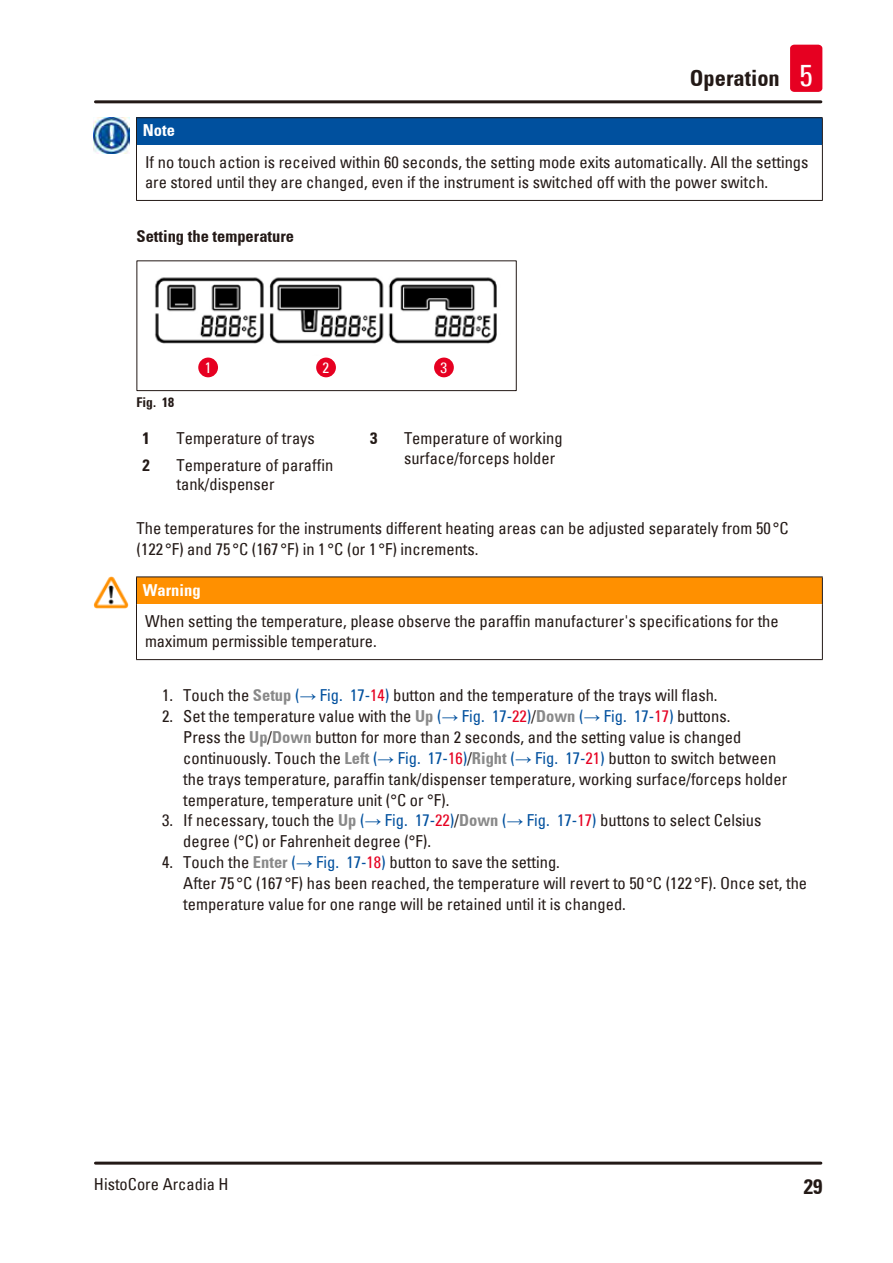
<style>
.page{position:relative;width:893px;height:1263px;background:#fff}
.page>*{position:absolute;margin:0;border:0;box-sizing:border-box;transform-origin:0 0}
.t1{font:700 condensed 22.5px "Univers";color:#231916}
.t2{font:700 condensed 21px "Univers";color:#231916}
.Source_of_danger{font:condensed 16.5px/20.9px "Univers";color:#231916}
.Description_text{font:condensed 16.5px/20.9px "Univers";color:#231916}
.Table_text{font:condensed 16.5px/19.8px "Univers";color:#231916}
.Subheading{font:700 condensed 16.5px "Univers";color:#231916}
.Signalword__no_use_a{font:700 condensed 16.5px "Univers";color:#fff}
.Table_heading{font:700 condensed 16.5px "Univers";color:#231916}
.t3{font:condensed 15px "Univers";color:#fff}
.t4{font:700 condensed 13.5px "Univers";color:#231916}
.s1{font-weight:400;font-size:30px;color:#fff}
.s2{font-weight:700;color:#898989}
.s3{color:#00509e}
.s4{font-family:"Arial";font-stretch:normal;color:#00509e}
.s5{color:#e60021}
</style>
<div class="page">
<hr style="left:95px;top:100px;width:726px;height:3px;background:#231916">
<hr style="left:95px;top:1161px;width:726px;height:3px;background:#231916">
<div style="left:790px;top:45px;width:32px;height:47px;background:#e60021;border-radius:4px"></div>
<div style="left:136px;top:118px;width:686px;height:27px;background:#00509e"></div>
<hr style="left:136px;top:145px;width:1px;height:55px;background:#231916">
<hr style="left:822px;top:145px;width:1px;height:55px;background:#231916">
<hr style="left:136px;top:200px;width:687px;height:1px;background:#231916">
<hr style="left:136px;top:117px;width:687px;height:1px;background:#231916">
<svg style="left:136px;top:118px;width:1px;height:27px"></svg>
<svg style="left:822px;top:118px;width:1px;height:27px"></svg>
<img style="left:94px;top:118px;width:35px;height:35px">
<img style="left:155px;top:277px;width:342px;height:67px">
<div style="left:136px;top:260px;width:381px;height:131px;border:1px solid #231916"></div>
<div style="left:198px;top:358px;width:20px;height:19px;background:#e60021;border-radius:50%"></div>
<div style="left:316px;top:358px;width:20px;height:19px;background:#e60021;border-radius:50%"></div>
<div style="left:434px;top:358px;width:20px;height:19px;background:#e60021;border-radius:50%"></div>
<div style="left:136px;top:577px;width:686px;height:27px;background:#ff9000"></div>
<hr style="left:136px;top:604px;width:1px;height:55px;background:#231916">
<hr style="left:822px;top:604px;width:1px;height:55px;background:#231916">
<hr style="left:136px;top:659px;width:687px;height:1px;background:#231916">
<hr style="left:136px;top:576px;width:687px;height:1px;background:#231916">
<svg style="left:136px;top:577px;width:1px;height:27px"></svg>
<svg style="left:822px;top:577px;width:1px;height:27px"></svg>
<img style="left:94px;top:577px;width:35px;height:32px">
<h1 class="t1" style="left:690px;top:65px;width:125px">Operation <span class="s1">5</span></h1>
<p class="Signalword__no_use_a" style="left:143px;top:120px;width:34px">Note</p>
<p class="Source_of_danger" style="left:145px;top:152px;width:665px;line-height:19.8px">If no touch action is received within 60 seconds, the setting mode exits automatically. All the settings are stored until they are changed, even if the instrument is switched off with the power switch.</p>
<p class="Subheading" style="left:136px;top:226px;width:159px">Setting the temperature</p>
<p class="t4" style="left:137px;top:394px;width:39px">Fig. 18</p>
<p class="t3" style="left:205px;top:358px;width:8px">1</p>
<p class="t3" style="left:323px;top:358px;width:8px">2</p>
<p class="t3" style="left:440px;top:358px;width:8px">3</p>
<p class="Table_heading" style="left:142px;top:428px;width:9px">1</p>
<p class="Table_text" style="left:177px;top:428px;width:140px">Temperature of trays</p>
<p class="Table_heading" style="left:370px;top:428px;width:9px">3</p>
<p class="Table_text" style="left:404px;top:428px;width:160px">Temperature of working surface/forceps holder</p>
<p class="Table_heading" style="left:143px;top:455px;width:9px">2</p>
<p class="Table_text" style="left:177px;top:454px;width:158px">Temperature of paraffin tank/dispenser</p>
<p class="Description_text" style="left:136px;top:518px;width:654px">The temperatures for the instruments different heating areas can be adjusted separately from 50 °C (122 °F) and 75 °C (167 °F) in 1 °C (or 1 °F) increments.</p>
<p class="Signalword__no_use_a" style="left:143px;top:580px;width:59px">Warning</p>
<p class="Source_of_danger" style="left:145px;top:611px;width:635px;line-height:19.8px">When setting the temperature, please observe the paraffin manufacturer's specifications for the maximum permissible temperature.</p>
<p class="Source_of_danger" style="left:162px;top:684px;width:557px">1. Touch the <span class="s2">Setup</span> <span class="s3">(</span><span class="s4">→</span> <span class="s3">Fig. 17‑</span><span class="s5">14</span><span class="s3">)</span> button and the temperature of the trays will flash.</p>
<p class="Source_of_danger" style="left:183px;top:705px;width:605px;text-indent:-21px">2. Set the temperature value with the <span class="s2">Up</span> <span class="s3">(</span><span class="s4">→</span> <span class="s3">Fig. 17‑</span><span class="s5">22</span><span class="s3">)</span>/<span class="s2">Down</span> <span class="s3">(</span><span class="s4">→</span> <span class="s3">Fig. 17‑</span><span class="s5">17</span><span class="s3">)</span> buttons.<br>Press the <span class="s2">Up</span>/<span class="s2">Down</span> button for more than 2 seconds, and the setting value is changed continuously. Touch the <span class="s2">Left</span> <span class="s3">(</span><span class="s4">→</span> <span class="s3">Fig. 17‑</span><span class="s5">16</span><span class="s3">)</span>/<span class="s2">Right</span> <span class="s3">(</span><span class="s4">→</span> <span class="s3">Fig. 17‑</span><span class="s5">21</span><span class="s3">)</span> button to switch between the trays temperature, paraffin tank/dispenser temperature, working surface/forceps holder temperature, temperature unit (°C or °F).</p>
<p class="Source_of_danger" style="left:183px;top:810px;width:580px;text-indent:-21px">3. If necessary, touch the <span class="s2">Up</span> <span class="s3">(</span><span class="s4">→</span> <span class="s3">Fig. 17‑</span><span class="s5">22</span><span class="s3">)</span>/<span class="s2">Down</span> <span class="s3">(</span><span class="s4">→</span> <span class="s3">Fig. 17‑</span><span class="s5">17</span><span class="s3">)</span> buttons to select Celsius degree (°C) or Fahrenheit degree (°F).</p>
<p class="Source_of_danger" style="left:183px;top:851px;width:625px;text-indent:-21px">4. Touch the <span class="s2">Enter</span> <span class="s3">(</span><span class="s4">→</span> <span class="s3">Fig. 17‑</span><span class="s5">18</span><span class="s3">)</span> button to save the setting.<br>After 75 °C (167 °F) has been reached, the temperature will revert to 50 °C (122 °F). Once set, the temperature value for one range will be retained until it is changed.</p>
<p class="Source_of_danger" style="left:94px;top:1173px;width:136px">HistoCore Arcadia H</p>
<p class="t2" style="left:804px;top:1173px;width:20px">29</p>
</div>
